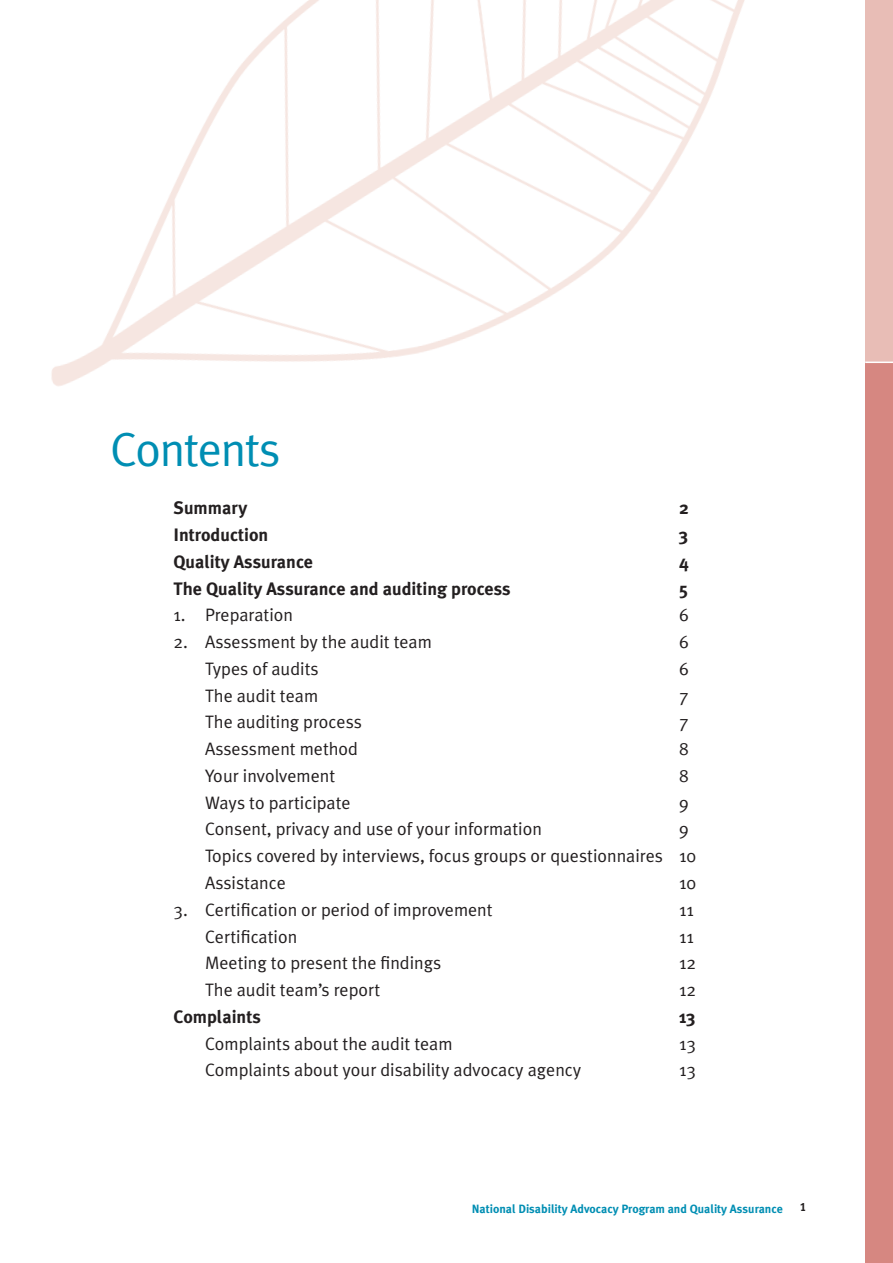
<style>
.page{position:relative;width:893px;height:1263px;background:#fff}
.page>*{position:absolute;margin:0;border:0;box-sizing:border-box;transform-origin:0 0}
.t1{font:48px "Meta Plus Normal";letter-spacing:-.03em;color:#008eb3}
.t2{font:18px/26.7px "Meta Plus Normal";color:#231f20}
.t3{font:700 18px "Meta Plus";color:#231f20}
.t4{font:700 12px "Meta Plus";color:#008eb3}
.t5{font:12px "Meta Plus Bold Caps";color:#231f20}
</style>
<div class="page">
<div style="left:865px;top:361px;width:28px;height:902px;background:#d68781"></div>
<div style="left:865px;top:0;width:28px;height:361px;background:#e8bdb6"></div>
<svg style="left:865px;top:362px;width:28px;height:1px"></svg>
<img style="left:51px;top:0;width:694px;height:386px">
<h1 class="t1" style="left:111px;top:422px;width:172px">Contents</h1>
<p class="t3" style="left:174px;top:498px;width:75px">Summary</p>
<p class="t3" style="left:679px;top:498px;width:11px">2</p>
<p class="t3" style="left:174px;top:525px;width:96px">Introduction</p>
<p class="t3" style="left:679px;top:525px;width:11px">3</p>
<p class="t3" style="left:174px;top:551px;width:141px">Quality Assurance</p>
<p class="t3" style="left:679px;top:551px;width:11px">4</p>
<p class="t3" style="left:174px;top:578px;width:339px">The Quality Assurance and auditing process</p>
<p class="t3" style="left:679px;top:578px;width:10px">5</p>
<p class="t2" style="left:174px;top:602px;width:121px">1. Preparation</p>
<p class="t2" style="left:679px;top:602px;width:11px">6</p>
<p class="t2" style="left:174px;top:628px;width:260px">2. Assessment by the audit team</p>
<p class="t2" style="left:679px;top:628px;width:11px">6</p>
<p class="t2" style="left:205px;top:655px;width:115px">Types of audits</p>
<p class="t2" style="left:679px;top:655px;width:11px">6</p>
<p class="t2" style="left:205px;top:682px;width:115px">The audit team</p>
<p class="t2" style="left:679px;top:682px;width:11px">7</p>
<p class="t2" style="left:205px;top:709px;width:158px">The auditing process</p>
<p class="t2" style="left:679px;top:709px;width:11px">7</p>
<p class="t2" style="left:205px;top:735px;width:154px">Assessment method</p>
<p class="t2" style="left:679px;top:735px;width:11px">8</p>
<p class="t2" style="left:205px;top:762px;width:132px">Your involvement</p>
<p class="t2" style="left:679px;top:762px;width:11px">8</p>
<p class="t2" style="left:205px;top:789px;width:147px">Ways to participate</p>
<p class="t2" style="left:679px;top:789px;width:11px">9</p>
<p class="t2" style="left:205px;top:816px;width:338px">Consent, privacy and use of your information</p>
<p class="t2" style="left:205px;top:816px;width:492px;text-indent:474px">9<br>Topics covered by interviews, focus groups or questionnaires 10<br>Assistance</p>
<p class="t2" style="left:679px;top:869px;width:18px">10</p>
<p class="t2" style="left:174px;top:896px;width:321px">3. Certification or period of improvement</p>
<p class="t2" style="left:679px;top:896px;width:16px">11</p>
<p class="t2" style="left:205px;top:923px;width:94px">Certification</p>
<p class="t2" style="left:679px;top:923px;width:16px">11</p>
<p class="t2" style="left:205px;top:949px;width:238px">Meeting to present the findings</p>
<p class="t2" style="left:679px;top:949px;width:18px">12</p>
<p class="t2" style="left:205px;top:976px;width:177px">The audit team’s report</p>
<p class="t2" style="left:679px;top:976px;width:18px">12</p>
<p class="t3" style="left:174px;top:1006px;width:89px">Complaints</p>
<p class="t3" style="left:679px;top:1006px;width:18px">13</p>
<p class="t2" style="left:205px;top:1030px;width:249px">Complaints about the audit team</p>
<p class="t2" style="left:679px;top:1030px;width:18px">13</p>
<p class="t2" style="left:205px;top:1056px;width:378px">Complaints about your disability advocacy agency</p>
<p class="t2" style="left:679px;top:1056px;width:18px">13</p>
<p class="t4" style="left:472px;top:1202px;width:313px">National Disability Advocacy Program and Quality Assurance</p>
<p class="t5" style="left:800px;top:1199px;width:8px">1</p>
</div>
